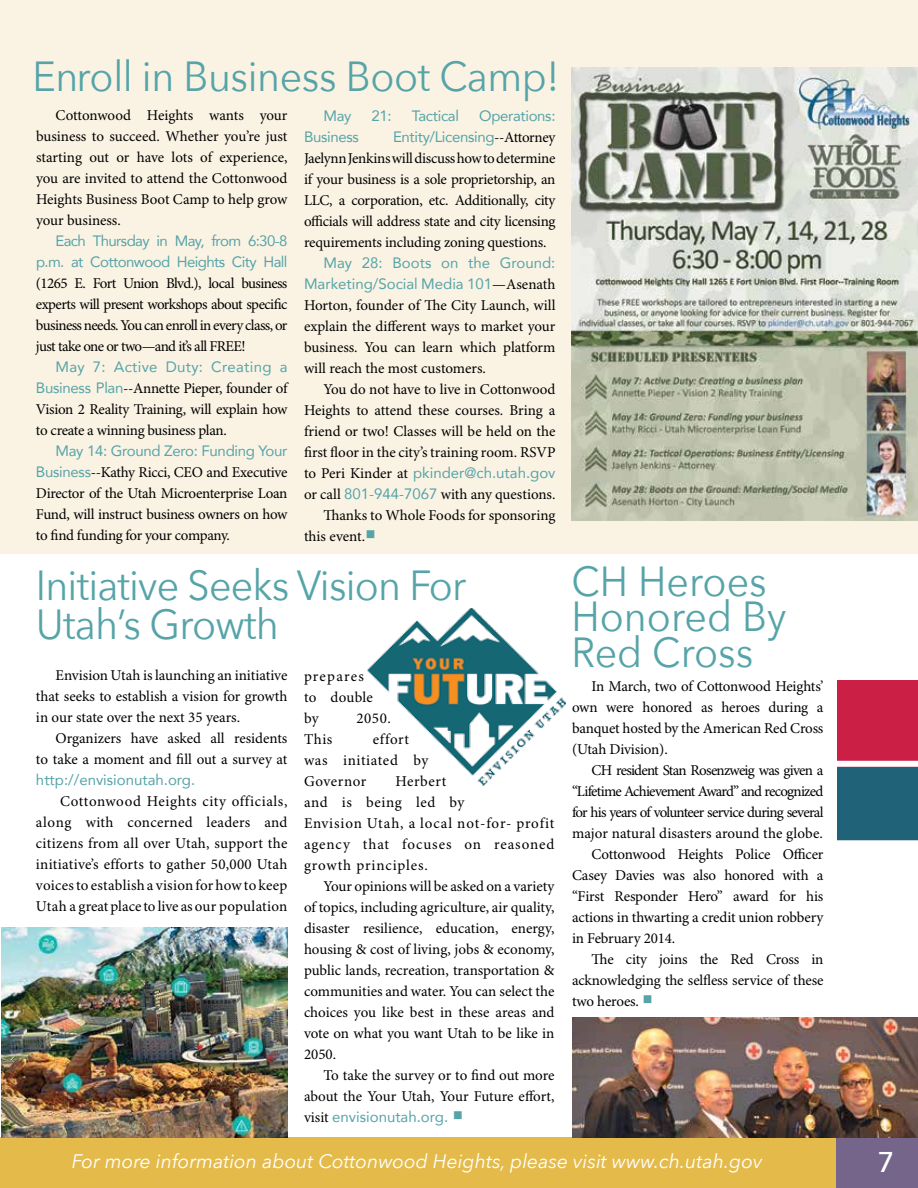
<style>
.page{position:relative;width:918px;height:1188px;background:#fff}
.page>*{position:absolute;margin:0;border:0;box-sizing:border-box;transform-origin:0 0}
.t1{font:42px/39px "Avenir Next";letter-spacing:-.02em;color:#56a4a8;scale:.94 1}
.t2{font:42px/36px "Avenir Next";color:#56a4a8;scale:.94 1}
.t3{font:500 28.5px "Avenir Next";color:#fff}
.t4{font:italic 19.5px "Avenir Next";color:#fff}
.t5{font:15px/21px "Minion Pro";letter-spacing:-.01em;color:#000;text-align:justify}
.t6{font:15px/21px "Avenir";color:#56a4a8;text-align:right}
.t7{font:15px "Minion Pro";letter-spacing:-.05em;color:#000}
.t8{font:15px/21px "Minion Pro";letter-spacing:.05em;color:#000}
.t9{font:15px "Avenir";letter-spacing:-.02em;color:#56a4a8}
.t10{font:15px/21px "Avenir";letter-spacing:-.04em;color:#56a4a8;text-align:right}
.t11{font:15px/21px "Minion Pro";letter-spacing:.04em;color:#000}
.t12{font:15px "Avenir";letter-spacing:.02em;color:#56a4a8}
.t13{font:15px/21px "Minion Pro";letter-spacing:.045em;color:#000}
.s1{font-family:"Avenir";color:#56a4a8}
.s2{font-family:"Minion Pro";color:#000}
.s3{font-size:27px;color:#56a4a8}
.s4{font-family:"Minion Pro";font-size:27px}
</style>
<div class="page">
<div style="left:0;top:0;width:918px;height:554px;background:#faf3e4"></div>
<hr style="left:0;top:1138px;width:2px;height:50px;background:#e4bb4a">
<div style="left:1px;top:1138px;width:904px;height:50px;background:#e4bb4a"></div>
<div style="left:836px;top:1138px;width:82px;height:50px;background:#75658b"></div>
<img style="left:572px;top:68px;width:346px;height:453px">
<img style="left:367px;top:609px;width:199px;height:177px">
<img style="left:2px;top:927px;width:286px;height:211px">
<img style="left:572px;top:1017px;width:346px;height:121px">
<div style="left:838px;top:764px;width:80px;height:81px;background:#206379"></div>
<div style="left:838px;top:680px;width:80px;height:86px;background:#cb1f45"></div>
<div style="left:834px;top:761px;width:84px;height:6px;background:#fff"></div>
<div style="left:834px;top:840px;width:84px;height:6px;background:#fff"></div>
<h1 class="t1" style="left:33px;top:55px;width:562px">Enroll in Business Boot Camp!</h1>
<p class="t5" style="left:36px;top:106px;width:253px;text-indent:20px">Cottonwood Heights wants your business to succeed. Whether you’re just starting out or have lots of experience, you are invited to attend the Cottonwood Heights Business Boot Camp to help grow your business.</p>
<p class="t10" style="left:36px;top:230px;width:253px">Each Thursday in May, from 6:30-8 p.m. at Cottonwood Heights City Hall</p>
<p class="t5" style="left:36px;top:274px;width:253px">(1265 E. Fort Union Blvd.), local business experts will present workshops about specific business needs. You can enroll in every class, or just take one or two—and it’s all FREE!</p>
<p class="t12" style="left:55px;top:355px;width:233px">May 7: Active Duty: Creating a</p>
<p class="t5" style="left:36px;top:379px;width:253px"><span class="s1">Business Plan</span>--Annette Pieper, founder of Vision 2 Reality Training, will explain how to create a winning business plan.</p>
<p class="t9" style="left:55px;top:439px;width:233px">May 14: Ground Zero: Funding Your</p>
<p class="t5" style="left:36px;top:463px;width:253px"><span class="s1">Business</span>--Kathy Ricci, CEO and Executive Director of the Utah Microenterprise Loan Fund, will instruct business owners on how to find funding for your company.</p>
<p class="t9" style="left:324px;top:104px;width:29px">May</p>
<p class="t9" style="left:372px;top:104px;width:22px">21:</p>
<p class="t9" style="left:412px;top:104px;width:49px">Tactical</p>
<p class="t9" style="left:479px;top:104px;width:78px">Operations:</p>
<p class="t9" style="left:304px;top:125px;width:56px">Business</p>
<p class="t9" style="left:393px;top:125px;width:164px">Entity/Licensing<span class="s2">--Attorney</span></p>
<p class="t5" style="left:304px;top:149px;width:253px">Jaelynn Jenkins will discuss how to determine if your business is a sole proprietorship, an LLC, a corporation, etc. Additionally, city officials will address state and city licensing requirements including zoning questions.</p>
<p class="t6" style="left:304px;top:252px;width:253px">May 28: Boots on the Ground:<br>Marketing/Social Media 101<span class="s2">—Asenath</span></p>
<p class="t5" style="left:304px;top:296px;width:253px">Horton, founder of The City Launch, will explain the different ways to market your business. You can learn which platform will reach the most customers.</p>
<p class="t5" style="left:304px;top:380px;width:253px;text-indent:20px">You do not have to live in Cottonwood Heights to attend these courses. Bring a friend or two! Classes will be held on the first floor in the city’s training room. RSVP</p>
<p class="t6" style="left:304px;top:462px;width:253px"><span class="s2">to Peri Kinder at</span> pkinder@ch.utah.gov</p>
<p class="t5" style="left:304px;top:485px;width:253px">or call <span class="s1">801-944-7067</span> with any questions.</p>
<p class="t5" style="left:324px;top:506px;width:234px">Thanks to Whole Foods for sponsoring</p>
<p class="t5" style="left:304px;top:527px;width:74px">this event.<span class="s3">■</span></p>
<h1 class="t1" style="left:36px;top:564px;width:459px">Initiative Seeks Vision For<br>Utah’s Growth</h1>
<p class="t5" style="left:36px;top:665px;width:253px;text-indent:19px">Envision Utah is launching an initiative that seeks to establish a vision for growth in our state over the next 35 years.</p>
<p class="t5" style="left:36px;top:728px;width:253px;text-align:right">Organizers have asked all residents<br>to take a moment and fill out a survey at</p>
<p class="t6" style="left:36px;top:769px;width:161px">http://envisionutah.org.</p>
<p class="t5" style="left:36px;top:791px;width:253px;text-indent:24px">Cottonwood Heights city officials, along with concerned leaders and citizens from all over Utah, support the initiative’s efforts to gather 50,000 Utah voices to establish a vision for how to keep Utah a great place to live as our population</p>
<p class="t13" style="left:304px;top:667px;width:70px">prepares to double by</p>
<p class="t5" style="left:356px;top:709px;width:36px">2050.</p>
<p class="t11" style="left:304px;top:730px;width:126px;text-indent:69px">effort was initiated by<br>Governor</p>
<p class="t5" style="left:304px;top:730px;width:30px">This</p>
<p class="t8" style="left:304px;top:772px;width:252px;text-indent:91px">Herbert<br>and is being led by<br>Envision Utah, a local not-for- profit agency that focuses on reasoned growth principles.</p>
<p class="t5" style="left:304px;top:877px;width:252px;text-indent:20px">Your opinions will be asked on a variety of topics, including agriculture, air quality, disaster resilience, education, energy, housing &amp; cost of living, jobs &amp; economy, public lands, recreation, transportation &amp; communities and water. You can select the choices you like best in these areas and vote on what you want Utah to be like in 2050.</p>
<p class="t5" style="left:304px;top:1066px;width:252px;text-align:right">To take the survey or to find out more about the Your Utah, Your Future effort,</p>
<p class="t6" style="left:304px;top:1106px;width:161px"><span class="s2">visit</span> envisionutah.org. <span class="s4">■</span></p>
<h1 class="t2" style="left:572px;top:561px;width:230px">CH Heroes<br>Honored By<br>Red Cross</h1>
<p class="t5" style="left:572px;top:676px;width:253px;text-indent:20px">In March, two of Cottonwood Heights’ own were honored as heroes during a banquet hosted by the American Red Cross (Utah Division).</p>
<p class="t7" style="left:591px;top:761px;width:233px">CH resident Stan Rosenzweig was given a</p>
<p class="t7" style="left:572px;top:782px;width:253px">“Lifetime Achievement Award” and recognized</p>
<p class="t7" style="left:572px;top:803px;width:253px">for his years of volunteer service during several</p>
<p class="t5" style="left:572px;top:823px;width:252px">major natural disasters around the globe.</p>
<p class="t5" style="left:591px;top:844px;width:233px">Cottonwood Heights Police Officer</p>
<p class="t5" style="left:572px;top:865px;width:253px">Casey Davies was also honored with a</p>
<p class="t5" style="left:572px;top:886px;width:253px">“First Responder Hero” award for his</p>
<p class="t5" style="left:572px;top:907px;width:253px">actions in thwarting a credit union robbery</p>
<p class="t5" style="left:572px;top:928px;width:105px">in February 2014.</p>
<p class="t5" style="left:591px;top:949px;width:234px">The city joins the Red Cross in</p>
<p class="t5" style="left:572px;top:970px;width:253px">acknowledging the selfless service of these</p>
<p class="t5" style="left:572px;top:991px;width:83px">two heroes. <span class="s3">■</span></p>
<h3 class="t4" style="left:72px;top:1144px;width:692px">For more information about Cottonwood Heights, please visit www.ch.utah.gov</h3>
<h2 class="t3" style="left:877px;top:1138px;width:18px">7</h2>
</div>
